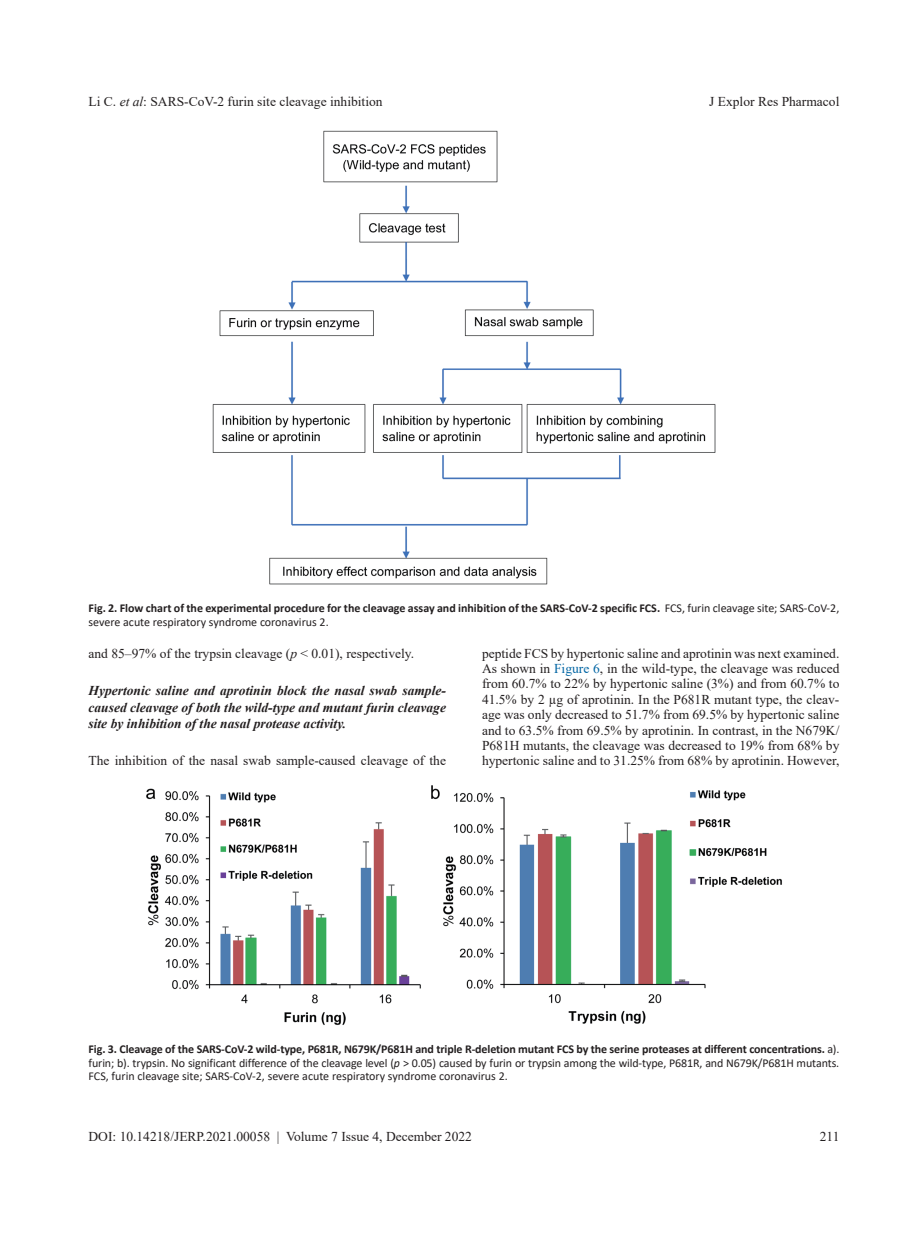
<style>
.page{position:relative;width:919px;height:1238px;background:#fff}
.page>*{position:absolute;margin:0;border:0;box-sizing:border-box;transform-origin:0 0}
.t1{font:13.5px/15.3px "Times New Roman";color:#231f20;text-align:justify}
.t2{font:italic 700 13.5px/16.5px "Times New Roman";color:#231f20;text-align:justify}
.t3{font:12px/13.5px "Calibri";color:#231f20;text-align:justify}
.t4{font:700 12px/13.5px "Calibri";color:#231f20}
.s1{font-style:italic}
.s2{font-weight:400}
.s3{color:#0065a4}
.s4{font-weight:700}
</style>
<div class="page">
<img style="left:146px;top:785px;width:636px;height:240px">
<img style="left:212px;top:130px;width:504px;height:455px">
<p class="t1" style="left:88px;top:93px;width:295px">Li C. <span class="s1">et al</span>: SARS-CoV-2 furin site cleavage inhibition</p>
<p class="t1" style="left:709px;top:93px;width:132px">J Explor Res Pharmacol</p>
<p class="t4" style="left:88px;top:601px;width:752px">Fig. 2. Flow chart of the experimental procedure for the cleavage assay and inhibition of the SARS-CoV-2 specific FCS. <span class="s2">FCS, furin cleavage site; SARS-CoV-2, severe acute respiratory syndrome coronavirus 2.</span></p>
<p class="t1" style="left:88px;top:645px;width:327px">and 85–97% of the trypsin cleavage (<span class="s1">p</span> &lt; 0.01), respectively.</p>
<p class="t2" style="left:88px;top:682px;width:359px">Hypertonic saline and aprotinin block the nasal swab sample&shy;caused cleavage of both the wild-type and mutant furin cleavage site by inhibition of the nasal protease activity.</p>
<p class="t1" style="left:88px;top:752px;width:359px">The inhibition of the nasal swab sample-caused cleavage of the</p>
<p class="t1" style="left:482px;top:645px;width:359px">peptide FCS by hypertonic saline and aprotinin was next examined.<br>As shown in <span class="s3">Figure 6</span>, in the wild-type, the cleavage was reduced from 60.7% to 22% by hypertonic saline (3%) and from 60.7% to 41.5% by 2 µg of aprotinin. In the P681R mutant type, the cleav&shy;age was only decreased to 51.7% from 69.5% by hypertonic saline and to 63.5% from 69.5% by aprotinin. In contrast, in the N679K/ P681H mutants, the cleavage was decreased to 19% from 68% by hypertonic saline and to 31.25% from 68% by aprotinin. However,</p>
<p class="t3" style="left:88px;top:1042px;width:752px"><span class="s4">Fig. 3. Cleavage of the SARS-CoV-2 wild-type, P681R, N679K/P681H and triple R-deletion mutant FCS by the serine proteases at different concentrations.</span> a). furin; b). trypsin. No significant difference of the cleavage level (<span class="s1">p</span> &gt; 0.05) caused by furin or trypsin among the wild-type, P681R, and N679K/P681H mutants.<br>FCS, furin cleavage site; SARS-CoV-2, severe acute respiratory syndrome coronavirus 2.</p>
<p class="t1" style="left:88px;top:1128px;width:385px">DOI: 10.14218/JERP.2021.00058 | Volume 7 Issue 4, December 2022</p>
<p class="t1" style="left:819px;top:1128px;width:21px">211</p>
</div>
